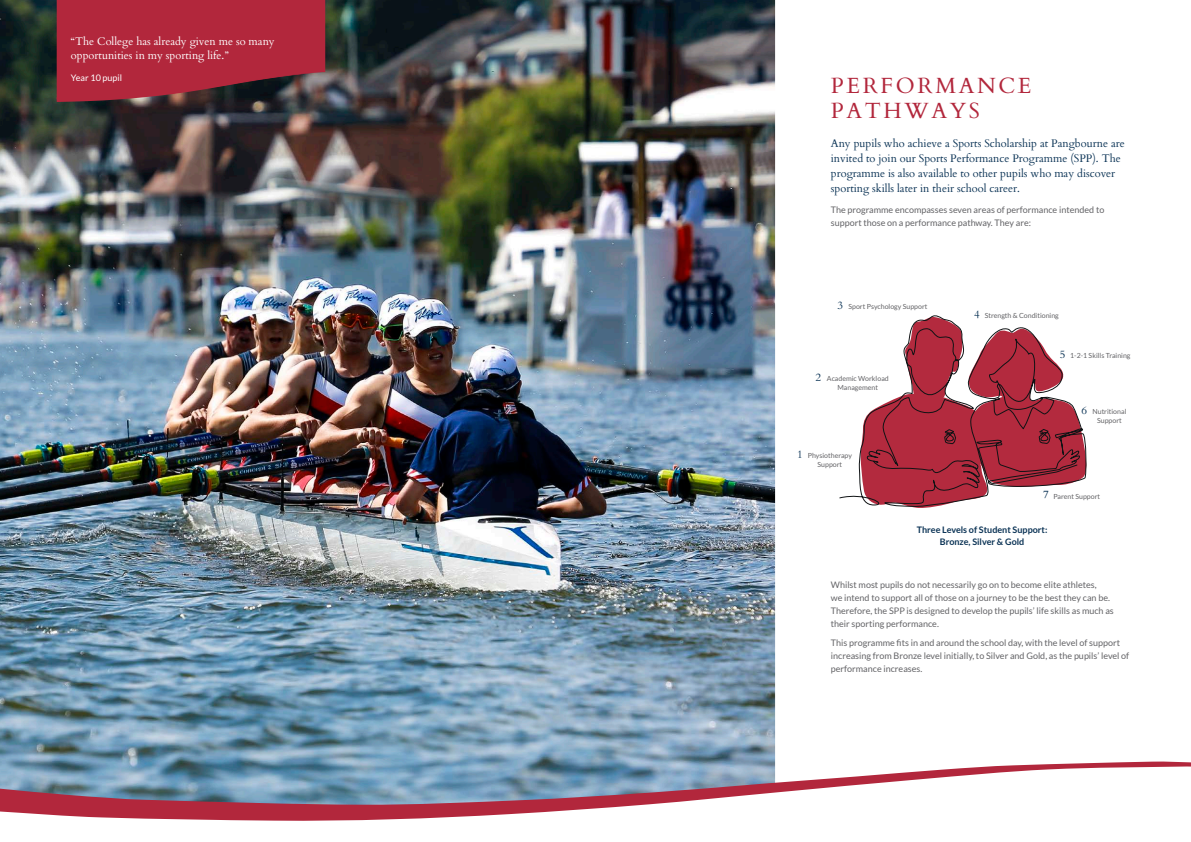
<style>
.page{position:relative;width:1191px;height:842px;background:#fff}
.page>*{position:absolute;margin:0;border:0;box-sizing:border-box;transform-origin:0 0}
.t1{font:22px/25px "Cardo";letter-spacing:.12em;color:#b2273c}
.t2{font:11px/15px "Cardo";color:#0b3355}
.t3{font:11px/14px "Cardo";color:#fff}
.t4{font:9px/13px "Lato";color:#636366}
.t5{font:700 9px/12px "Lato";color:#0b3355;text-align:center}
.t6{font:9px "Lato";color:#fff}
.t7{font:7px/9px "Lato";color:#636366;text-align:center}
</style>
<div class="page">
<img style="left:0;top:0;width:775px;height:761px">
<svg style="left:0;top:761px;width:1191px;height:60px"></svg>
<svg style="left:57px;top:0;width:268px;height:102px;background:#a3293b"></svg>
<svg style="left:839px;top:315px;width:247px;height:193px"></svg>
<p class="t3" style="left:71px;top:34px;width:205px">“The College has already given me so many opportunities in my sporting life.”</p>
<p class="t6" style="left:71px;top:73px;width:53px">Year 10 pupil</p>
<p class="t1" style="left:831px;top:72px;width:202px">PERFORMANCE<br>PATHWAYS</p>
<p class="t2" style="left:831px;top:135px;width:295px">Any pupils who achieve a Sports Scholarship at Pangbourne are invited to join our Sports Performance Programme (SPP). The programme is also available to other pupils who may discover sporting skills later in their school career.</p>
<p class="t4" style="left:831px;top:203px;width:275px">The programme encompasses seven areas of performance intended to support those on a performance pathway. They are:</p>
<p class="t2" style="left:837px;top:297px;width:7px">3</p>
<p class="t7" style="left:848px;top:302px;width:80px">Sport Psychology Support</p>
<p class="t2" style="left:815px;top:370px;width:7px">2</p>
<p class="t7" style="left:827px;top:374px;width:63px">Academic Workload<br>Management</p>
<p class="t2" style="left:797px;top:446px;width:7px">1</p>
<p class="t7" style="left:807px;top:451px;width:46px">Physiotherapy<br>Support</p>
<p class="t2" style="left:974px;top:306px;width:7px">4</p>
<p class="t7" style="left:984px;top:311px;width:76px">Strength &amp; Conditioning</p>
<p class="t2" style="left:1060px;top:346px;width:7px">5</p>
<p class="t7" style="left:1070px;top:351px;width:62px">1-2-1 Skills Training</p>
<p class="t2" style="left:1081px;top:402px;width:7px">6</p>
<p class="t7" style="left:1092px;top:407px;width:35px">Nutritional<br>Support</p>
<p class="t2" style="left:1043px;top:486px;width:7px">7</p>
<p class="t7" style="left:1053px;top:491px;width:48px">Parent Support</p>
<p class="t5" style="left:916px;top:524px;width:132px">Three Levels of Student Support:<br>Bronze, Silver &amp; Gold</p>
<p class="t4" style="left:831px;top:579px;width:284px">Whilst most pupils do not necessarily go on to become elite athletes,<br>we intend to support all of those on a journey to be the best they can be.<br>Therefore, the SPP is designed to develop the pupils’ life skills as much as their sporting performance.</p>
<p class="t4" style="left:831px;top:636px;width:300px">This programme fits in and around the school day, with the level of support increasing from Bronze level initially, to Silver and Gold, as the pupils’ level of performance increases.</p>
</div>
